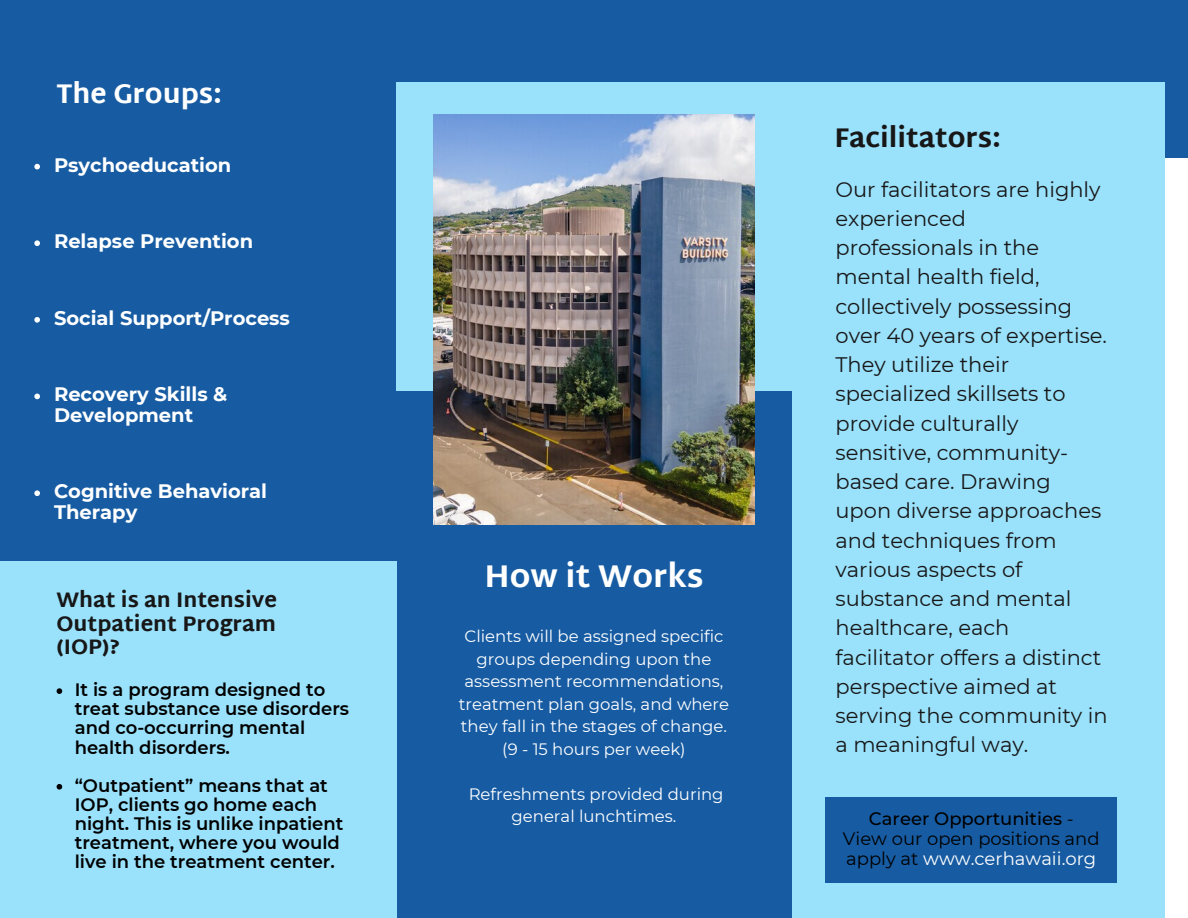
<style>
.page{position:relative;width:1188px;height:918px;background:#175ca3}
.page>*{position:absolute;margin:0;border:0;box-sizing:border-box;transform-origin:0 0}
.t1{font:800 31.35px "Martel Sans";color:#fff}
.t2{font:800 27px "Martel Sans";color:#171717}
.t3{font:800 27px "Martel Sans";color:#fff}
.t4{font:21px/29.2px "Montserrat";color:#171717}
.t5{font:800 21px/23.7px "Martel Sans";color:#171717;text-align:justify}
.t6{font:700 19.5px/20.2px "Montserrat";color:#fff}
.t7{font:600 18px/19.2px "Montserrat";color:#000}
.t8{font:18px/20.2px "Montserrat";color:#000}
.t9{font:500 18px "Montserrat";color:#000}
.t10{font:16.5px/22.5px "Montserrat";color:#fff;text-align:center}
.s1{font-weight:400}
.s2{color:#fff}
</style>
<div class="page">
<div style="left:0;top:561px;width:396px;height:357px;background:#9ae1fb"></div>
<div style="left:792px;top:129px;width:396px;height:789px;background:#fff"></div>
<div style="left:780px;top:0;width:408px;height:158px;background:#175ca3"></div>
<div style="left:396px;top:82px;width:769px;height:309px;background:#9ae1fb"></div>
<img style="left:433px;top:115px;width:321px;height:409px">
<div style="left:792px;top:371px;width:373px;height:547px;background:#9ae1fb"></div>
<div style="left:825px;top:797px;width:292px;height:86px;background:#175ca3"></div>
<svg style="left:34px;top:240px;width:6px;height:6px"></svg>
<svg style="left:57px;top:688px;width:5px;height:6px"></svg>
<svg style="left:57px;top:784px;width:5px;height:6px"></svg>
<svg style="left:34px;top:164px;width:6px;height:5px"></svg>
<svg style="left:34px;top:317px;width:6px;height:6px"></svg>
<svg style="left:34px;top:394px;width:6px;height:5px"></svg>
<svg style="left:34px;top:490px;width:6px;height:6px"></svg>
<p class="t3" style="left:56px;top:77px;width:167px">The Groups:</p>
<p class="t6" style="left:54px;top:155px;width:179px">Psychoeducation</p>
<p class="t6" style="left:54px;top:231px;width:201px">Relapse Prevention</p>
<p class="t6" style="left:54px;top:308px;width:237px">Social Support/Process</p>
<p class="t6" style="left:54px;top:384px;width:175px">Recovery Skills &amp;<br>Development</p>
<p class="t6" style="left:54px;top:481px;width:215px">Cognitive Behavioral<br>Therapy</p>
<p class="t5" style="left:56px;top:588px;width:222px">What is an Intensive Outpatient Program (IOP)?</p>
<p class="t7" style="left:75px;top:680px;width:276px">It is a program designed to treat substance use disorders and co-occurring mental health disorders.</p>
<p class="t7" style="left:75px;top:776px;width:270px">“Outpatient” means that at<br>IOP, clients go home each night. This is unlike inpatient treatment, where you would live in the treatment center.</p>
<p class="t1" style="left:484px;top:558px;width:221px">How it Works</p>
<p class="t10" style="left:459px;top:625px;width:272px">Clients will be assigned specific groups depending upon the assessment recommendations, treatment plan goals, and where they fall in the stages of change. (9 - 15 hours per week)</p>
<p class="t10" style="left:469px;top:782px;width:256px">Refreshments provided during general lunchtimes.</p>
<p class="t2" style="left:834px;top:122px;width:168px">Facilitators:</p>
<p class="t4" style="left:836px;top:174px;width:274px">Our facilitators are highly experienced professionals in the mental health field, collectively possessing over 40 years of expertise.<br>They utilize their specialized skillsets to provide culturally sensitive, community&shy;based care. Drawing upon diverse approaches and techniques from various aspects of substance and mental healthcare, each facilitator offers a distinct perspective aimed at serving the community in a meaningful way.</p>
<p class="t9" style="left:869px;top:807px;width:206px">Career Opportunities <span class="s1">-</span></p>
<p class="t8" style="left:843px;top:828px;width:258px">View our open positions and apply at <span class="s2">www.cerhawaii.org</span></p>
</div>
